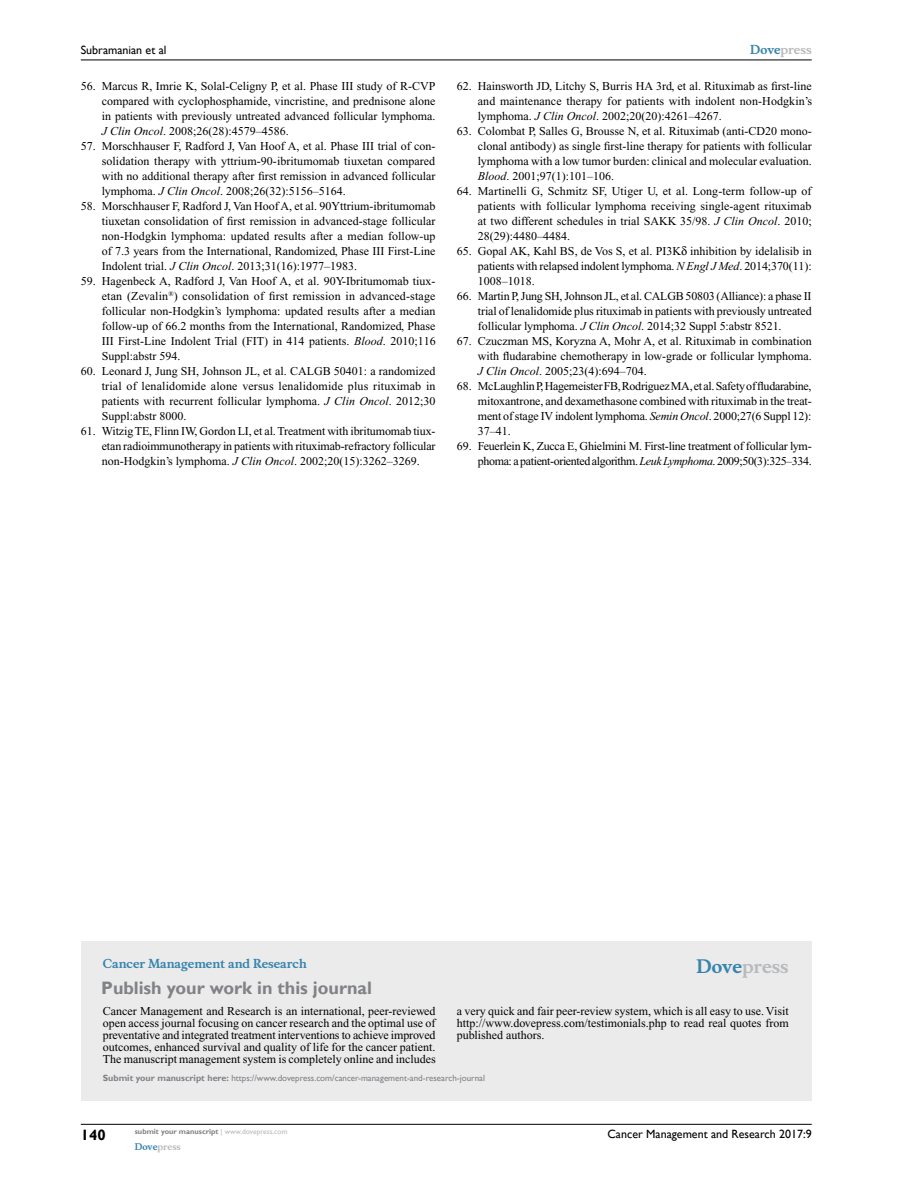
<style>
.page{position:relative;width:918px;height:1188px;background:#fff}
.page>*{position:absolute;margin:0;border:0;box-sizing:border-box;transform-origin:0 0}
.t1{font:700 18px "Gill Sans";color:#808285}
.t2{font:700 18px "Musee";color:#b8babc}
.t3{font:700 15px "Gill Sans";color:#000}
.t4{font:12px/15px "Times New Roman";color:#000;text-align:justify}
.t5{font:12px/15px "Times New Roman";letter-spacing:-.02em;color:#000;text-align:right}
.t6{font:12px "Gill Sans";color:#000}
.t7{font:700 12px "Musee";color:#3785ad}
.t8{font:700 12px "Musee";color:#b8babc}
.t9{font:9px "Gill Sans";color:#808285}
.t10{font:700 9px "Musee";color:#b8babc}
.t11{font:700 7.5px "Gill Sans";color:#808285}
.s1{font-style:italic}
.s2{color:#3785ad}
.s3{font-weight:700}
.s4{font-weight:400;color:#b8babc}
</style>
<div class="page">
<div style="left:81px;top:941px;width:731px;height:160px;background:#ebebec"></div>
<hr style="left:81px;top:1124px;width:731px;height:1px;background:#000">
<hr style="left:81px;top:60px;width:731px;height:1px;background:#000">
<p class="t6" style="left:81px;top:43px;width:87px">Subramanian et al</p>
<p class="t4" style="left:102px;top:79px;width:335px;text-indent:-21px">56. Marcus R, Imrie K, Solal-Celigny P, et al. Phase III study of R-CVP compared with cyclophosphamide, vincristine, and prednisone alone in patients with previously untreated advanced follicular lymphoma.<br><span class="s1">J Clin Oncol</span>. 2008;26(28):4579–4586.</p>
<p class="t4" style="left:102px;top:139px;width:335px;text-indent:-21px">57. Morschhauser F, Radford J, Van Hoof A, et al. Phase III trial of con&shy;solidation therapy with yttrium-90-ibritumomab tiuxetan compared with no additional therapy after first remission in advanced follicular lymphoma. <span class="s1">J Clin Oncol</span>. 2008;26(32):5156–5164.</p>
<p class="t4" style="left:102px;top:199px;width:335px;text-indent:-21px">58. Morschhauser F, Radford J, Van Hoof A, et al. 90Yttrium-ibritumomab tiuxetan consolidation of first remission in advanced-stage follicular non-Hodgkin lymphoma: updated results after a median follow-up of 7.3 years from the International, Randomized, Phase III First-Line Indolent trial. <span class="s1">J Clin Oncol</span>. 2013;31(16):1977–1983.</p>
<p class="t4" style="left:102px;top:274px;width:336px;text-indent:-21px">59. Hagenbeck A, Radford J, Van Hoof A, et al. 90Y-Ibritumomab tiux&shy;etan (Zevalin<sup>®</sup>) consolidation of first remission in advanced-stage follicular non-Hodgkin’s lymphoma: updated results after a median follow-up of 66.2 months from the International, Randomized, Phase III First-Line Indolent Trial (FIT) in 414 patients. <span class="s1">Blood</span>. 2010;116<br>Suppl:abstr 594.</p>
<p class="t4" style="left:102px;top:364px;width:335px;text-indent:-21px">60. Leonard J, Jung SH, Johnson JL, et al. CALGB 50401: a randomized trial of lenalidomide alone versus lenalidomide plus rituximab in patients with recurrent follicular lymphoma. <span class="s1">J Clin Oncol</span>. 2012;30<br>Suppl:abstr 8000.</p>
<p class="t4" style="left:102px;top:424px;width:335px;text-indent:-21px">61. Witzig TE, Flinn IW, Gordon LI, et al. Treatment with ibritumomab tiux&shy;etan radioimmunotherapy in patients with rituximab-refractory follicular non-Hodgkin’s lymphoma. <span class="s1">J Clin Oncol</span>. 2002;20(15):3262–3269.</p>
<p class="t8" style="left:750px;top:43px;width:63px"><span class="s2">Dove</span>press</p>
<p class="t4" style="left:478px;top:79px;width:336px;text-indent:-21px">62. Hainsworth JD, Litchy S, Burris HA 3rd, et al. Rituximab as first-line and maintenance therapy for patients with indolent non-Hodgkin’s lymphoma. <span class="s1">J Clin Oncol</span>. 2002;20(20):4261–4267.</p>
<p class="t4" style="left:478px;top:124px;width:335px;text-indent:-21px">63. Colombat P, Salles G, Brousse N, et al. Rituximab (anti-CD20 mono&shy;clonal antibody) as single first-line therapy for patients with follicular lymphoma with a low tumor burden: clinical and molecular evaluation.<br><span class="s1">Blood</span>. 2001;97(1):101–106.</p>
<p class="t4" style="left:478px;top:184px;width:335px;text-indent:-21px">64. Martinelli G, Schmitz SF, Utiger U, et al. Long-term follow-up of patients with follicular lymphoma receiving single-agent rituximab at two different schedules in trial SAKK 35/98. <span class="s1">J Clin Oncol</span>. 2010; 28(29):4480–4484.</p>
<p class="t4" style="left:478px;top:244px;width:335px;text-indent:-21px">65. Gopal AK, Kahl BS, de Vos S, et al. PI3K inhibition by idelalisib in patients with relapsed indolent lymphoma. <span class="s1">N Engl J Med</span>. 2014;370(11):<br>1008–1018.</p>
<p class="t4" style="left:478px;top:289px;width:335px;text-indent:-21px">66. Martin P, Jung SH, Johnson JL, et al. CALGB 50803 (Alliance): a phase II trial of lenalidomide plus rituximab in patients with previously untreated follicular lymphoma. <span class="s1">J Clin Oncol</span>. 2014;32 Suppl 5:abstr 8521.</p>
<p class="t4" style="left:478px;top:334px;width:335px;text-indent:-21px">67. Czuczman MS, Koryzna A, Mohr A, et al. Rituximab in combination with fludarabine chemotherapy in low-grade or follicular lymphoma.<br><span class="s1">J Clin Oncol</span>. 2005;23(4):694–704.</p>
<p class="t4" style="left:478px;top:379px;width:335px;text-indent:-21px">68. McLaughlin P, Hagemeister FB, Rodriguez MA, et al. Safety of fludarabine, mitoxantrone, and dexamethasone combined with rituximab in the treat&shy;ment of stage IV indolent lymphoma. <span class="s1">Semin Oncol</span>. 2000;27(6 Suppl 12):<br>37–41.</p>
<p class="t5" style="left:457px;top:439px;width:356px">69. Feuerlein K, Zucca E, Ghielmini M. First-line treatment of follicular lym&shy;phoma: a patient-oriented algorithm. <span class="s1">Leuk Lymphoma</span>. 2009;50(3):325–334.</p>
<p class="t7" style="left:103px;top:956px;width:206px">Cancer Management and Research</p>
<h1 class="t1" style="left:101px;top:977px;width:272px">Publish your work in this journal</h1>
<h1 class="t2" style="left:697px;top:955px;width:94px"><span class="s2">Dove</span>press</h1>
<p class="t4" style="left:103px;top:1005px;width:334px;line-height:12px">Cancer Management and Research is an international, peer-reviewed open access journal focusing on cancer research and the optimal use of preventative and integrated treatment interventions to achieve improved outcomes, enhanced survival and quality of life for the cancer patient.<br>The manuscript management system is completely online and includes</p>
<p class="t4" style="left:457px;top:1005px;width:333px;line-height:12px">a very quick and fair peer-review system, which is all easy to use. Visit http://www.dovepress.com/testimonials.php to read real quotes from published authors.</p>
<p class="t9" style="left:103px;top:1072px;width:384px"><span class="s3">Submit your manuscript here:</span> https://www.dovepress.com/cancer-management-and-research-journal</p>
<p class="t3" style="left:81px;top:1126px;width:26px">140</p>
<p class="t11" style="left:135px;top:1127px;width:154px">submit your manuscript <span class="s4">| www.dovepress.com</span></p>
<p class="t10" style="left:135px;top:1141px;width:48px"><span class="s2">Dove</span>press</p>
<p class="t6" style="left:607px;top:1127px;width:206px">Cancer Management and Research 2017:9</p>
</div>
